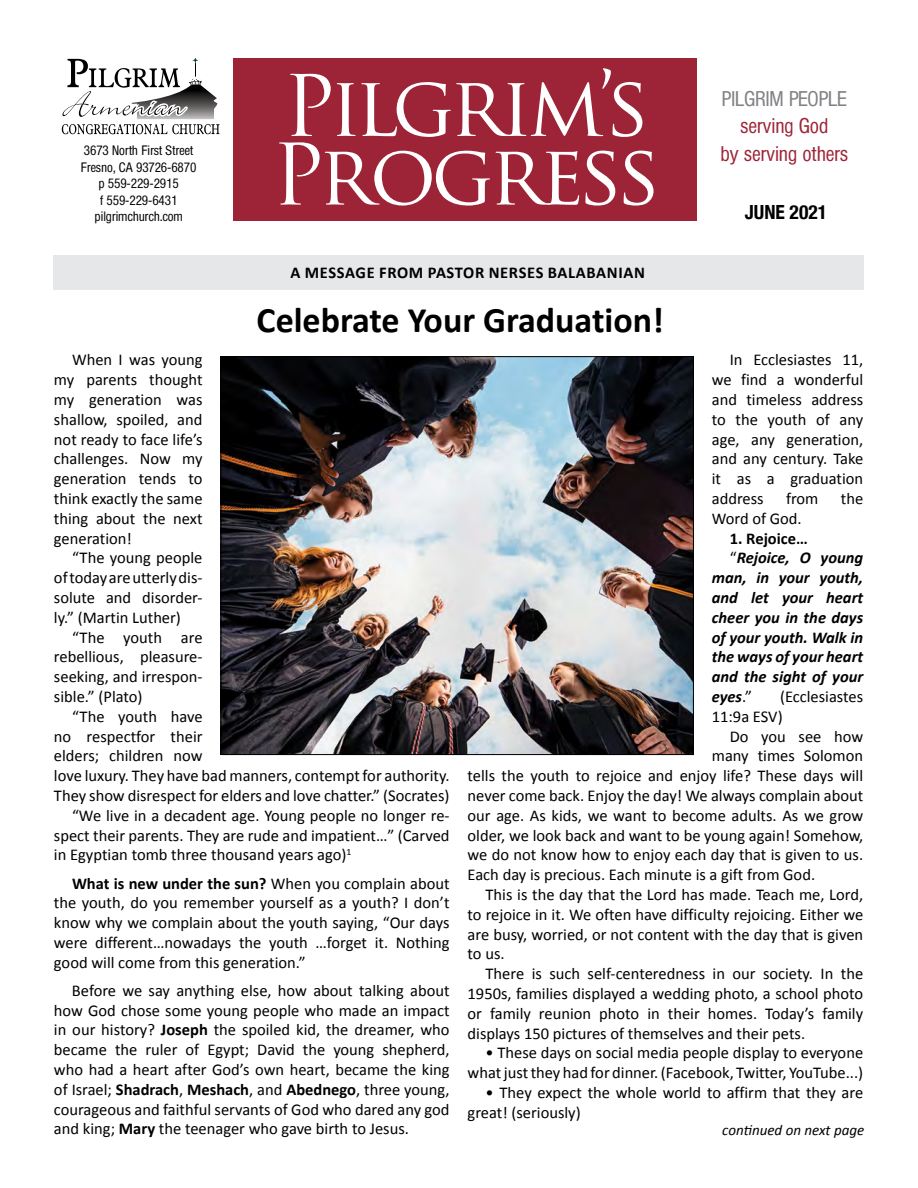
<style>
.page{position:relative;width:918px;height:1188px;background:#fff}
.page>*{position:absolute;margin:0;border:0;box-sizing:border-box;transform-origin:0 0}
.t1{font:82.35px/68.6px "Trajan Pro";letter-spacing:-.06em;color:#fff}
.t2{font:700 36px "Calibri";color:#000}
.t3{font:300 21px/27px "Helten Condensed";letter-spacing:.02em;color:#9d2437;text-align:center}
.t4{font:300 21px "Helten Condensed";letter-spacing:.02em;color:#808285}
.t5{font:700 condensed 19.5px "Helvetica Neue";color:#000}
.t6{font:16.5px/19.8px "Calibri";color:#000;text-align:justify}
.t7{font:italic 700 16.5px "Calibri";color:#000}
.t8{font:700 16.5px "Calibri";letter-spacing:.035em;color:#000}
.t9{font:700 16.5px "Calibri";color:#000}
.t10{font:italic 15px "Calibri";color:#000}
.t11{font:300 13.5px/16.5px "Helten Condensed";letter-spacing:.02em;color:#000;text-align:center}
.s1{font-weight:700}
.s2{font-weight:400;font-style:normal}
</style>
<div class="page">
<div style="left:54px;top:256px;width:810px;height:34px;background:#e6e7e8"></div>
<div style="left:233px;top:59px;width:464px;height:162px;background:#9d2437"></div>
<svg style="left:61px;top:58px;width:159px;height:77px"></svg>
<img style="left:223px;top:358px;width:469px;height:395px">
<p class="t11" style="left:81px;top:142px;width:117px">3673 North First Street<br>Fresno, CA 93726-6870 p 559-229-2915<br>f 559-229-6431 pilgrimchurch.com</p>
<h1 class="t1" style="left:272px;top:71px;width:391px">Pilgrim’s<br>Progress</h1>
<p class="t8" style="left:290px;top:262px;width:356px">A MESSAGE FROM PASTOR NERSES BALABANIAN</p>
<h2 class="t2" style="left:257px;top:298px;width:409px">Celebrate Your Graduation!</h2>
<p class="t4" style="left:722px;top:88px;width:126px">PILGRIM PEOPLE</p>
<p class="t3" style="left:721px;top:113px;width:129px">serving God<br>by serving others</p>
<p class="t5" style="left:745px;top:196px;width:84px">JUNE 2021</p>
<p class="t6" style="left:54px;top:349px;width:150px;text-indent:18px">When I was young my parents thought my generation was shallow, spoiled, and not ready to face life’s challenges. Now my generation tends to think exactly the same thing about the next generation!</p>
<p class="t6" style="left:54px;top:547px;width:150px;text-indent:18px">“The young people of today are utterly dis&shy;solute and disorder&shy;ly.” (Martin Luther)</p>
<p class="t6" style="left:54px;top:627px;width:150px;text-indent:18px">“The youth are rebellious, pleasure&shy;seeking, and irrespon&shy;sible.” (Plato)</p>
<p class="t6" style="left:72px;top:706px;width:132px">“The youth have</p>
<p class="t6" style="left:54px;top:726px;width:150px">no respectfor their</p>
<p class="t6" style="left:54px;top:745px;width:150px">elders; children now</p>
<p class="t6" style="left:54px;top:765px;width:397px">love luxury. They have bad manners, contempt for authority.</p>
<p class="t6" style="left:54px;top:785px;width:397px">They show disrespect for elders and love chatter.” (Socrates)</p>
<p class="t6" style="left:72px;top:805px;width:379px">“We live in a decadent age. Young people no longer re-</p>
<p class="t6" style="left:54px;top:825px;width:397px">spect their parents. They are rude and impatient…” (Carved</p>
<p class="t6" style="left:54px;top:844px;width:299px">in Egyptian tomb three thousand years ago)<sup>1</sup></p>
<p class="t6" style="left:54px;top:872px;width:397px;text-indent:18px"><span class="s1">What is new under the sun?</span> When you complain about the youth, do you remember yourself as a youth? I don’t know why we complain about the youth saying, “Our days were different…nowadays the youth …forget it. Nothing good will come from this generation.”</p>
<p class="t6" style="left:54px;top:980px;width:397px;text-indent:18px">Before we say anything else, how about talking about how God chose some young people who made an impact in our history? <span class="s1">Joseph</span> the spoiled kid, the dreamer, who became the ruler of Egypt; David the young shepherd, who had a heart after God’s own heart, became the king of Israel; <span class="s1">Shadrach</span>, <span class="s1">Meshach</span>, and <span class="s1">Abednego</span>, three young, courageous and faithful servants of God who dared any god and king; <span class="s1">Mary</span> the teenager who gave birth to Jesus.</p>
<p class="t6" style="left:712px;top:349px;width:153px;text-indent:18px">In Ecclesiastes 11, we find a wonderful and timeless address to the youth of any age, any generation, and any century. Take it as a graduation address</p>
<p class="t6" style="left:786px;top:488px;width:34px">from</p>
<p class="t6" style="left:841px;top:488px;width:24px">the</p>
<p class="t6" style="left:712px;top:508px;width:91px">Word of God.</p>
<p class="t9" style="left:730px;top:528px;width:79px">1. Rejoice…</p>
<p class="t7" style="left:730px;top:548px;width:135px"><span class="s2">“</span>Rejoice, O young</p>
<p class="t7" style="left:712px;top:568px;width:153px">man, in your youth,</p>
<p class="t7" style="left:712px;top:587px;width:153px">and let your heart</p>
<p class="t7" style="left:712px;top:607px;width:153px">cheer you in the days</p>
<p class="t7" style="left:712px;top:627px;width:153px">of your youth. Walk in</p>
<p class="t7" style="left:712px;top:647px;width:153px">the ways of your heart</p>
<p class="t7" style="left:712px;top:667px;width:153px">and the sight of your</p>
<p class="t7" style="left:712px;top:686px;width:42px">eyes<span class="s2">.”</span></p>
<p class="t6" style="left:712px;top:686px;width:153px;text-indent:68px">(Ecclesiastes<br>11:9a ESV)</p>
<p class="t6" style="left:730px;top:726px;width:135px">Do you see how</p>
<p class="t6" style="left:712px;top:745px;width:153px">many times Solomon</p>
<p class="t6" style="left:468px;top:765px;width:397px">tells the youth to rejoice and enjoy life? These days will</p>
<p class="t6" style="left:468px;top:785px;width:397px">never come back. Enjoy the day! We always complain about</p>
<p class="t6" style="left:468px;top:805px;width:397px">our age. As kids, we want to become adults. As we grow</p>
<p class="t6" style="left:468px;top:825px;width:397px">older, we look back and want to be young again! Somehow,</p>
<p class="t6" style="left:468px;top:844px;width:397px">we do not know how to enjoy each day that is given to us.</p>
<p class="t6" style="left:468px;top:864px;width:349px">Each day is precious. Each minute is a gift from God.</p>
<p class="t6" style="left:486px;top:884px;width:379px">This is the day that the Lord has made. Teach me, Lord,</p>
<p class="t6" style="left:468px;top:904px;width:397px">to rejoice in it. We often have difficulty rejoicing. Either we</p>
<p class="t6" style="left:468px;top:924px;width:397px">are busy, worried, or not content with the day that is given</p>
<p class="t6" style="left:468px;top:943px;width:39px">to us.</p>
<p class="t6" style="left:486px;top:963px;width:379px">There is such self-centeredness in our society. In the</p>
<p class="t6" style="left:468px;top:983px;width:397px">1950s, families displayed a wedding photo, a school photo</p>
<p class="t6" style="left:468px;top:1003px;width:397px">or family reunion photo in their homes. Today’s family</p>
<p class="t6" style="left:468px;top:1023px;width:339px">displays 150 pictures of themselves and their pets.</p>
<p class="t6" style="left:468px;top:1042px;width:397px;text-align:right">• These days on social media people display to everyone what just they had for dinner. (Facebook, Twitter, YouTube...)</p>
<p class="t6" style="left:468px;top:1082px;width:397px;text-indent:18px">• They expect the whole world to affirm that they are great! (seriously)</p>
<p class="t10" style="left:722px;top:1120px;width:144px">continued on next page</p>
</div>
